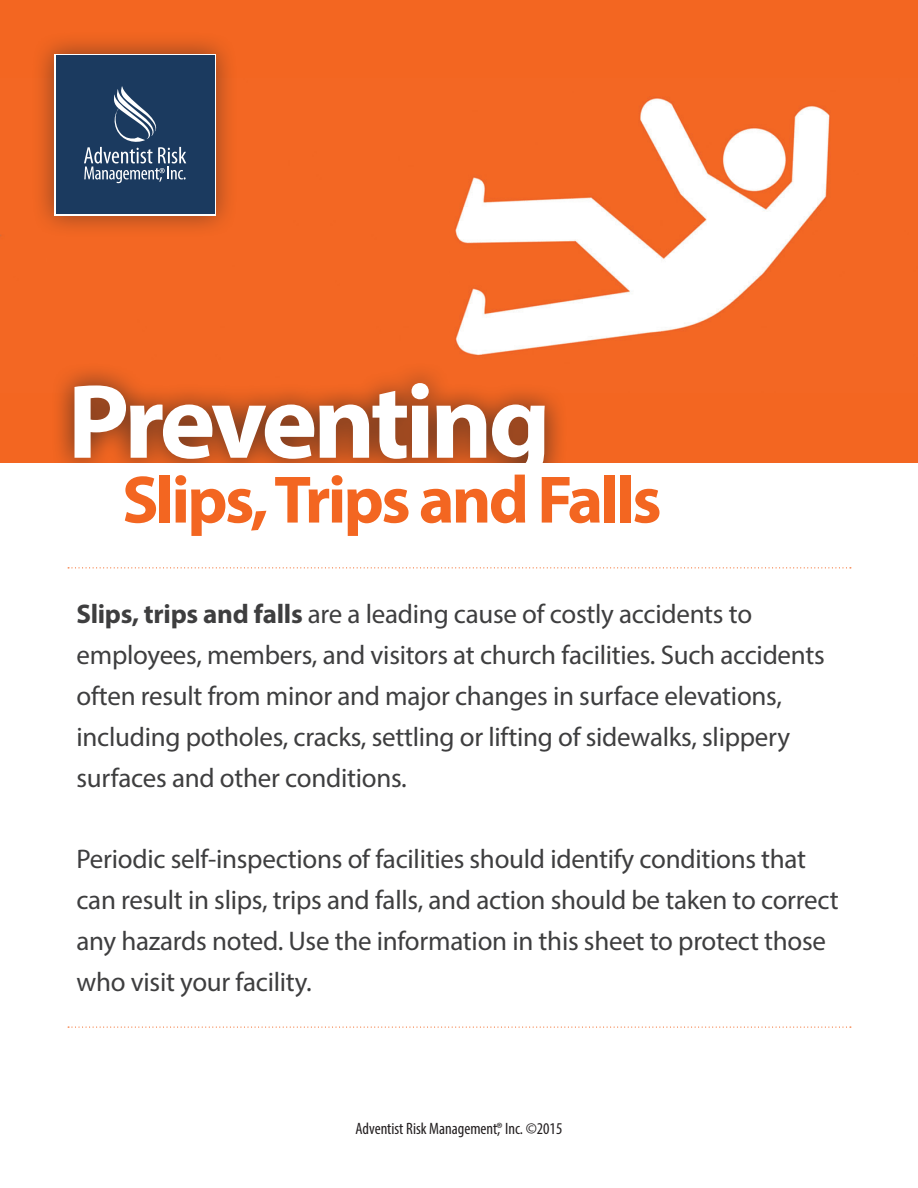
<style>
.page{position:relative;width:918px;height:1188px;background:#fff}
.page>*{position:absolute;margin:0;border:0;box-sizing:border-box;transform-origin:0 0}
.t1{font:700 106.5px "Myriad Pro";letter-spacing:-.045em;color:#fff}
.t2{font:700 67.5px "Myriad Pro";letter-spacing:-.04em;color:#f36621}
.t3{font:27px/40.8px "Myriad Pro";letter-spacing:-.01em;color:#3e3e3f}
.t4{font:condensed 16.5px "Myriad Pro";color:#231f20}
.s1{font-weight:700}
</style>
<div class="page">
<div style="left:0;top:0;width:918px;height:462px;background:#f36621"></div>
<img style="left:0;top:96px;width:830px;height:260px">
<div style="left:51px;top:360px;width:517px;height:102px;background:#231f20;opacity:.75"></div>
<div style="left:31px;top:31px;width:208px;height:208px;background:#231f20;opacity:.5"></div>
<svg style="left:54px;top:54px;width:162px;height:162px"></svg>
<div style="left:56px;top:56px;width:158px;height:158px;background:#1b3a5f"></div>
<svg style="left:84px;top:86px;width:102px;height:97px"></svg>
<svg style="left:68px;top:567px;width:783px;height:1px"></svg>
<svg style="left:68px;top:1027px;width:783px;height:1px"></svg>
<h1 class="t1" style="left:68px;top:352px;width:485px">Preventing</h1>
<h2 class="t2" style="left:122px;top:456px;width:541px">Slips, Trips and Falls</h2>
<p class="t3" style="left:76px;top:594px;width:750px"><span class="s1">Slips, trips and falls</span> are a leading cause of costly accidents to employees, members, and visitors at church facilities. Such accidents often result from minor and major changes in surface elevations, including potholes, cracks, settling or lifting of sidewalks, slippery surfaces and other conditions.</p>
<p class="t3" style="left:76px;top:838px;width:764px">Periodic self-inspections of facilities should identify conditions that can result in slips, trips and falls, and action should be taken to correct any hazards noted. Use the information in this sheet to protect those who visit your facility.</p>
<p class="t4" style="left:356px;top:1119px;width:208px">Adventist Risk Management,® Inc. ©2015</p>
</div>
